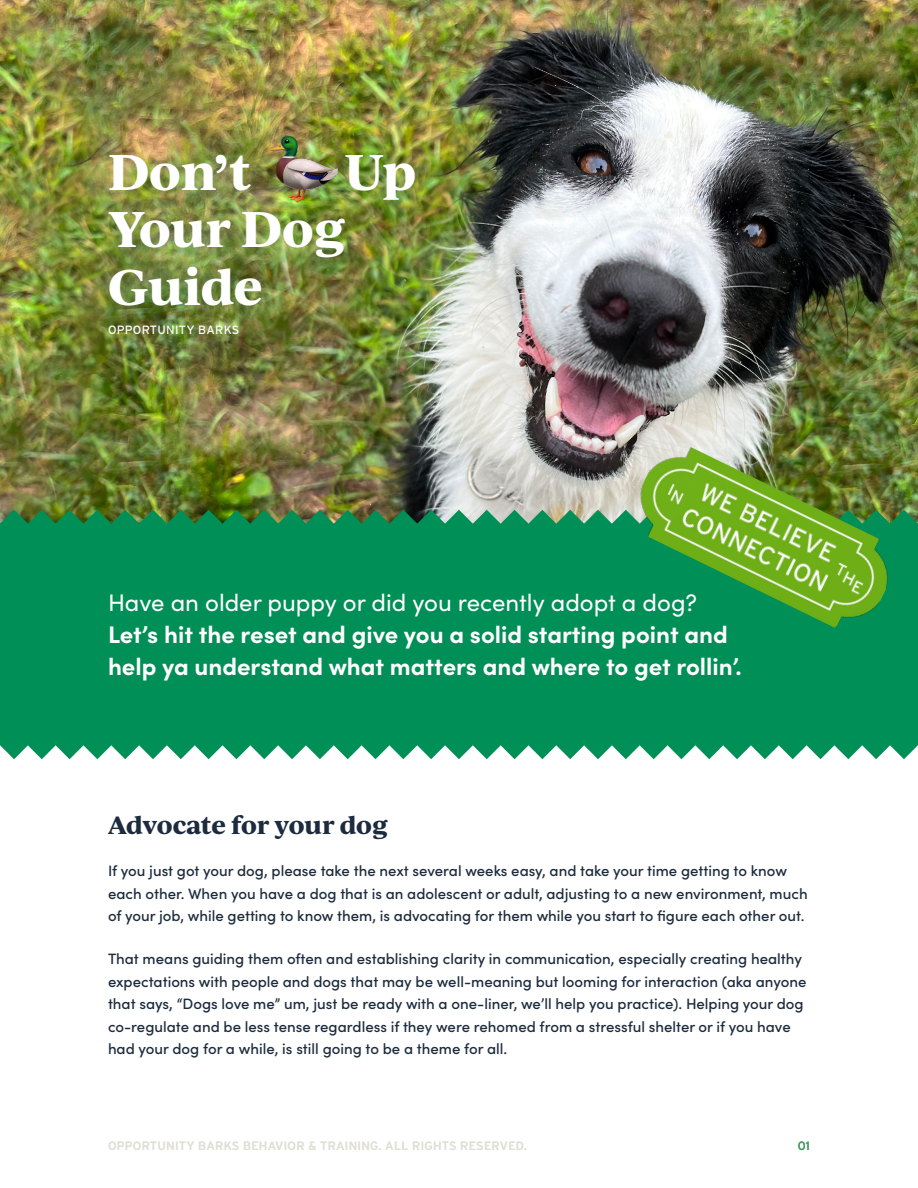
<style>
.page{position:relative;width:918px;height:1188px;background:#fff}
.page>*{position:absolute;margin:0;border:0;box-sizing:border-box;transform-origin:0 0}
.t1{font:700 48px/57.6px "Ivy Journal";color:#fff}
.t2{font:700 24px/31.8px "Sofia Pro";color:#fff}
.t3{font:24px "Sofia Pro";color:#fff}
.t4{font:700 24px "Ivy Journal";letter-spacing:-.02em;color:#1c2b3d}
.t5{font:500 15px/22.5px "Sofia Pro";color:#1c2b3d}
.t6{font:12px "Interstate";letter-spacing:.02em;color:#e0e0d6}
.t7{font:12px "Interstate";letter-spacing:.02em;color:#fff}
.t8{font:12px "Interstate";color:#44a160}
</style>
<div class="page">
<div style="left:0;top:522px;width:918px;height:223px;background:#008f56"></div>
<img style="left:0;top:0;width:918px;height:510px">
<img style="left:0;top:510px;width:918px;height:14px">
<svg style="left:0;top:745px;width:918px;height:14px"></svg>
<div style="left:80px;top:125px;width:363px;height:210px;background:#008f56;opacity:.35"></div>
<img style="left:270px;top:135px;width:69px;height:69px">
<img style="left:623px;top:435px;width:281px;height:193px">
<h1 class="t1" style="left:108px;top:141px;width:145px">Don’t</h1>
<h1 class="t1" style="left:108px;top:141px;width:310px;text-indent:237px">Up<br>Your Dog<br>Guide</h1>
<p class="t7" style="left:108px;top:323px;width:133px">OPPORTUNITY BARKS</p>
<h2 class="t3" style="left:108px;top:585px;width:591px">Have an older puppy or did you recently adopt a dog?</h2>
<h2 class="t2" style="left:108px;top:617px;width:635px">Let’s hit the reset and give you a solid starting point and help ya understand what matters and where to get rollin’.</h2>
<h2 class="t4" style="left:108px;top:806px;width:282px">Advocate for your dog</h2>
<p class="t5" style="left:108px;top:859px;width:701px">If you just got your dog, please take the next several weeks easy, and take your time getting to know each other. When you have a dog that is an adolescent or adult, adjusting to a new environment, much of your job, while getting to know them, is advocating for them while you start to figure each other out.</p>
<p class="t5" style="left:108px;top:947px;width:700px">That means guiding them often and establishing clarity in communication, especially creating healthy expectations with people and dogs that may be well-meaning but looming for interaction (aka anyone that says, “Dogs love me” um, just be ready with a one-liner, we’ll help you practice). Helping your dog co-regulate and be less tense regardless if they were rehomed from a stressful shelter or if you have had your dog for a while, is still going to be a theme for all.</p>
<p class="t6" style="left:108px;top:1139px;width:421px">OPPORTUNITY BARKS BEHAVIOR &amp; TRAINING. ALL RIGHTS RESERVED.</p>
<p class="t8" style="left:798px;top:1139px;width:14px">01</p>
</div>
